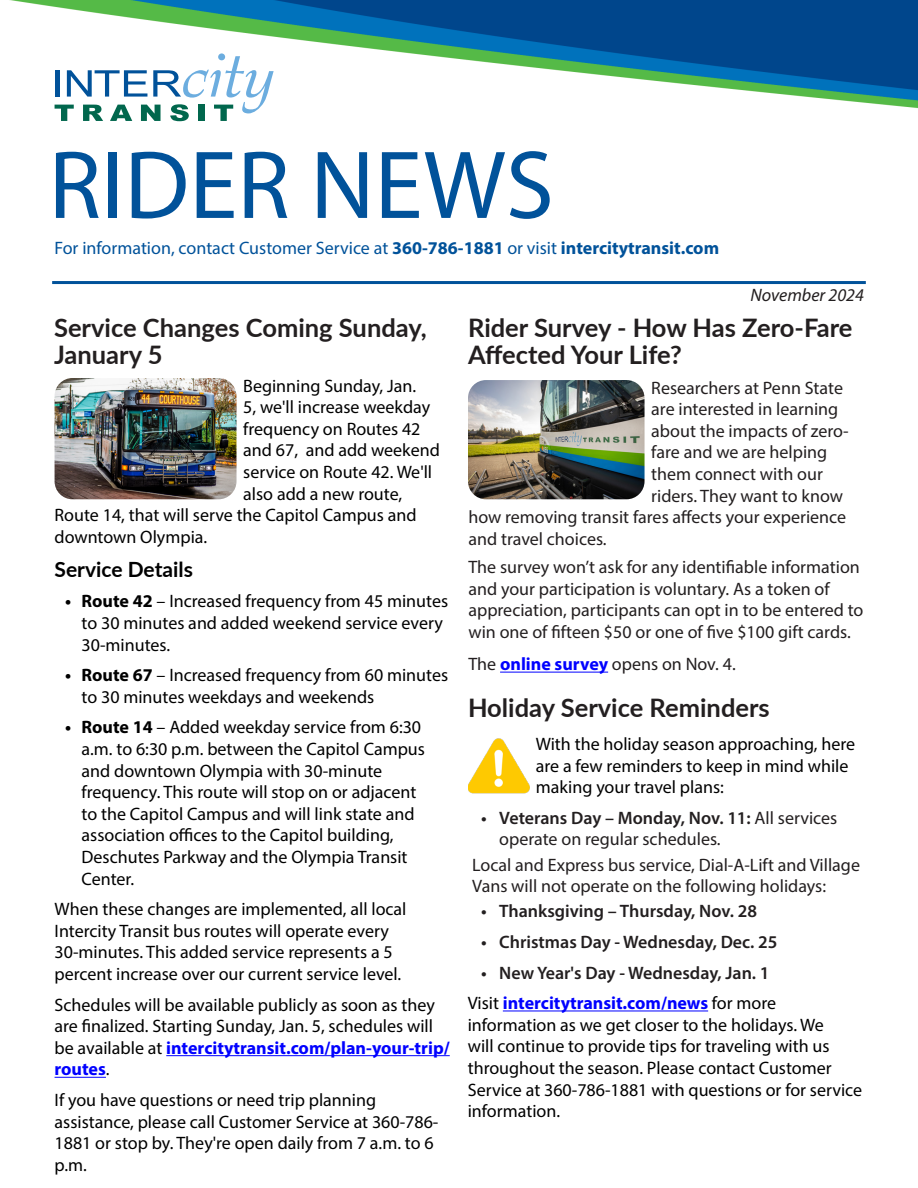
<style>
.page{position:relative;width:918px;height:1188px;background:#fff}
.page>*{position:absolute;margin:0;border:0;box-sizing:border-box;transform-origin:0 0}
.t1{font:97.5px "Myriad Pro";color:#01529a}
.Headings{font:700 25.5px/27px "Lato";color:#231f20}
.Body_Text{font:700 21px "Lato";color:#000}
.Body_Text-2{font:18px/21.6px "Myriad Pro";color:#000}
.Body_Text-3{font:18px/21.6px "Myriad Pro";color:#231f20}
.t2{font:600 18px "Myriad Pro";color:#231f20}
.t3{font:18px "Myriad Pro";color:#01529a}
.t4{font:italic 18px "Myriad Pro";color:#231f20}
.s1{font-weight:700}
.s2{font-weight:700;color:#00f}
.s3{font-weight:600}
</style>
<div class="page">
<img style="left:9px;top:0;width:909px;height:122px">
<svg style="left:55px;top:53px;width:219px;height:68px"></svg>
<hr style="left:52px;top:281px;width:814px;height:3px;background:#01529a">
<hr style="left:503px;top:1011px;width:205px;height:1px;background:#00f">
<img style="left:55px;top:378px;width:182px;height:121px">
<img style="left:468px;top:738px;width:61px;height:56px">
<hr style="left:166px;top:1055px;width:284px;height:1px;background:#00f">
<hr style="left:55px;top:1077px;width:51px;height:1px;background:#00f">
<hr style="left:500px;top:672px;width:108px;height:1px;background:#00f">
<img style="left:468px;top:380px;width:177px;height:119px">
<p class="t1" style="left:49px;top:125px;width:507px">RIDER NEWS</p>
<p class="t3" style="left:55px;top:237px;width:666px">For information, contact Customer Service at <span class="s1">360-786-1881</span> or visit <span class="s1">intercitytransit.com</span></p>
<p class="t4" style="left:751px;top:283px;width:115px">November 2024</p>
<p class="Headings" style="left:54px;top:313px;width:374px">Service Changes Coming Sunday,<br>January 5</p>
<p class="Body_Text-2" style="left:243px;top:374px;width:174px">Beginning Sunday, Jan.</p>
<p class="Body_Text-2" style="left:243px;top:396px;width:188px">5, we'll increase weekday</p>
<p class="Body_Text-2" style="left:243px;top:418px;width:179px">frequency on Routes 42</p>
<p class="Body_Text-2" style="left:243px;top:439px;width:198px">and 67, and add weekend</p>
<p class="Body_Text-2" style="left:243px;top:461px;width:190px">service on Route 42. We'll</p>
<p class="Body_Text-2" style="left:243px;top:482px;width:160px">also add a new route,</p>
<p class="Body_Text-2" style="left:55px;top:504px;width:364px">Route 14, that will serve the Capitol Campus and</p>
<p class="Body_Text-2" style="left:55px;top:526px;width:154px">downtown Olympia.</p>
<p class="Body_Text" style="left:55px;top:554px;width:140px">Service Details</p>
<p class="Body_Text-2" style="left:82px;top:590px;width:368px;text-indent:-16px"><span class="s1">• Route 42</span> – Increased frequency from 45 minutes to 30 minutes and added weekend service every<br>30-minutes.</p>
<p class="Body_Text-2" style="left:82px;top:664px;width:368px;text-indent:-16px"><span class="s1">• Route 67</span> – Increased frequency from 60 minutes to 30 minutes weekdays and weekends</p>
<p class="Body_Text-2" style="left:82px;top:716px;width:345px;text-indent:-16px"><span class="s1">• Route 14</span> – Added weekday service from 6:30 a.m. to 6:30 p.m. between the Capitol Campus and downtown Olympia with 30-minute frequency. This route will stop on or adjacent to the Capitol Campus and will link state and association offices to the Capitol building, Deschutes Parkway and the Olympia Transit Center.</p>
<p class="Body_Text-2" style="left:55px;top:898px;width:354px">When these changes are implemented, all local Intercity Transit bus routes will operate every 30-minutes. This added service represents a 5 percent increase over our current service level.</p>
<p class="Body_Text-2" style="left:55px;top:994px;width:397px">Schedules will be available publicly as soon as they are finalized. Starting Sunday, Jan. 5, schedules will be available at <span class="s2">intercitytransit.com/plan-your-trip/ routes</span>.</p>
<p class="Body_Text-2" style="left:55px;top:1089px;width:385px">If you have questions or need trip planning assistance, please call Customer Service at 360-786- 1881 or stop by. They're open daily from 7 a.m. to 6 p.m.</p>
<p class="Headings" style="left:468px;top:313px;width:386px">Rider Survey - How Has Zero-Fare<br>Affected Your Life?</p>
<p class="Body_Text-3" style="left:651px;top:376px;width:193px">Researchers at Penn State</p>
<p class="Body_Text-3" style="left:651px;top:398px;width:189px">are interested in learning</p>
<p class="Body_Text-3" style="left:651px;top:420px;width:199px">about the impacts of zero-</p>
<p class="Body_Text-3" style="left:651px;top:441px;width:177px">fare and we are helping</p>
<p class="Body_Text-3" style="left:651px;top:463px;width:173px">them connect with our</p>
<p class="Body_Text-3" style="left:651px;top:484px;width:193px">riders. They want to know</p>
<p class="Body_Text-3" style="left:468px;top:506px;width:379px">how removing transit fares affects your experience</p>
<p class="Body_Text-3" style="left:468px;top:528px;width:140px">and travel choices.</p>
<p class="Body_Text-3" style="left:468px;top:556px;width:397px">The survey won’t ask for any identifiable information and your participation is voluntary. As a token of appreciation, participants can opt in to be entered to win one of fifteen $50 or one of five $100 gift cards.</p>
<p class="Body_Text-3" style="left:468px;top:653px;width:269px">The <span class="s2">online survey</span> opens on Nov. 4.</p>
<p class="Headings" style="left:468px;top:693px;width:303px">Holiday Service Reminders</p>
<p class="Body_Text-2" style="left:536px;top:733px;width:321px">With the holiday season approaching, here are a few reminders to keep in mind while making your travel plans:</p>
<p class="Body_Text-3" style="left:499px;top:807px;width:340px;text-indent:-18px"><span class="s3">• Veterans Day – Monday, Nov. 11:</span> All services operate on regular schedules.</p>
<p class="Body_Text-3" style="left:472px;top:854px;width:389px">Local and Express bus service, Dial-A-Lift and Village<br>Vans will not operate on the following holidays:</p>
<p class="t2" style="left:481px;top:900px;width:277px">• Thanksgiving – Thursday, Nov. 28</p>
<p class="t2" style="left:481px;top:930px;width:298px">• Christmas Day - Wednesday, Dec. 25</p>
<p class="t2" style="left:481px;top:961px;width:290px">• New Year's Day - Wednesday, Jan. 1</p>
<p class="Body_Text-2" style="left:468px;top:992px;width:396px">Visit <span class="s2">intercitytransit.com/news</span> for more information as we get closer to the holidays. We<br>will continue to provide tips for traveling with us throughout the season. Please contact Customer Service at 360-786-1881 with questions or for service information.</p>
</div>
